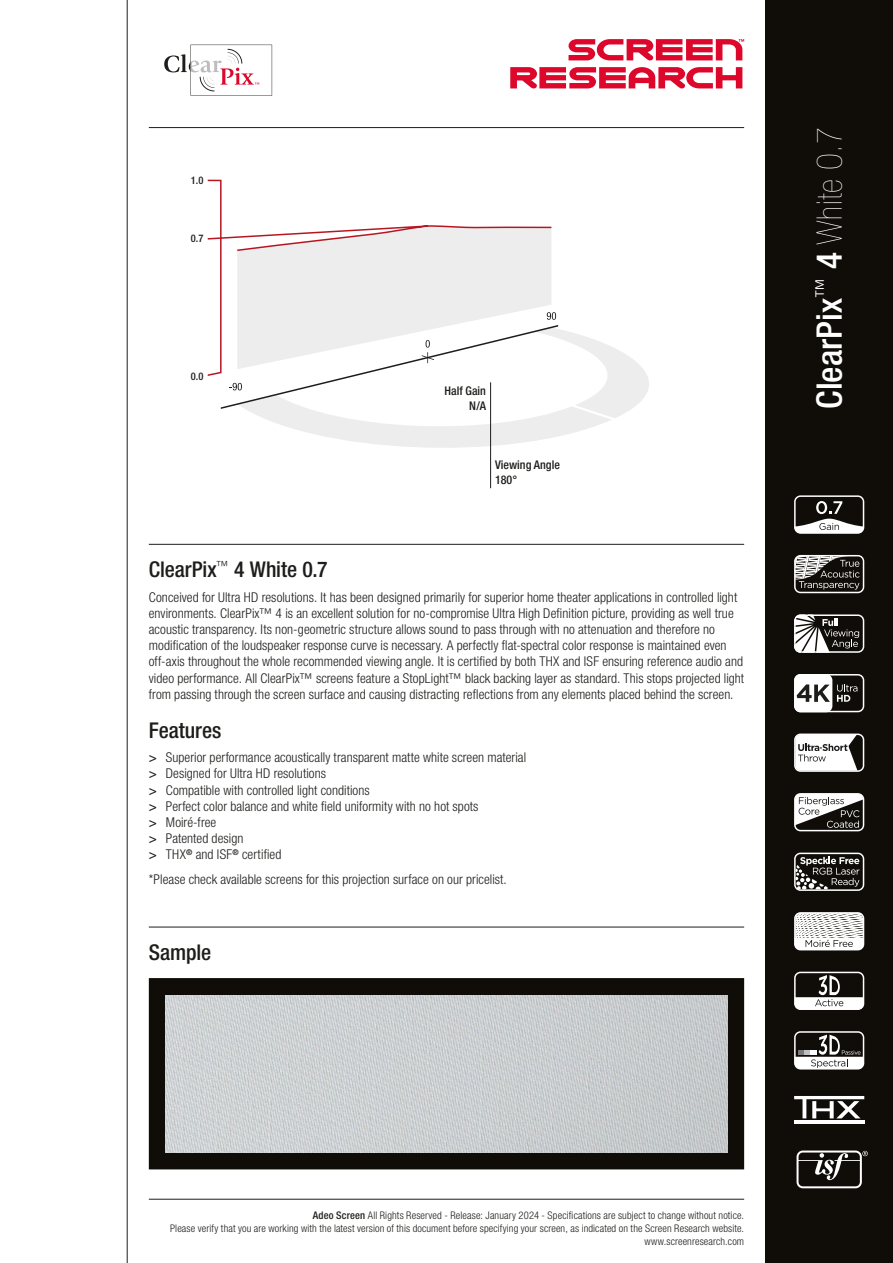
<style>
.page{position:relative;width:893px;height:1263px;background:#fff}
.page>*{position:absolute;margin:0;border:0;box-sizing:border-box;transform-origin:0 0}
.t1{font:500 condensed 35.25px "Helvetica Neue LT Pro";color:#fff}
.t2{font:500 condensed 21.75px "Helvetica Neue LT Pro";letter-spacing:-.005em;color:#1d1d1b}
.t3{font:300 condensed 13.5px/16.2px "Helvetica Neue LT Pro";letter-spacing:.005em;color:#1d1d1b}
.t4{font:500 condensed 12px/14.4px "Helvetica Neue LT Pro";color:#1d1d1b;text-align:right}
.t5{font:300 condensed 10.5px/12.6px "Helvetica Neue LT Pro";letter-spacing:.015em;color:#1d1d1b;text-align:right}
.t6{font:500 condensed 10.5px "Helvetica Neue LT Pro";color:#1d1d1b}
.s1{font-weight:500}
.s2{font-weight:200}
</style>
<div class="page">
<div style="left:765px;top:0;width:128px;height:1263px;background:#100d08"></div>
<svg style="left:510px;top:67px;width:232px;height:21px"></svg>
<svg style="left:569px;top:39px;width:175px;height:21px"></svg>
<hr style="left:149px;top:544px;width:595px;height:1px;background:#1d1d1b">
<hr style="left:149px;top:127px;width:595px;height:1px;background:#1d1d1b">
<hr style="left:149px;top:1199px;width:595px;height:1px;background:#1d1d1b">
<hr style="left:149px;top:927px;width:595px;height:1px;background:#1d1d1b">
<svg style="left:794px;top:972px;width:70px;height:38px"></svg>
<svg style="left:794px;top:1031px;width:70px;height:38px"></svg>
<svg style="left:794px;top:912px;width:70px;height:38px"></svg>
<svg style="left:794px;top:555px;width:70px;height:38px"></svg>
<svg style="left:794px;top:495px;width:70px;height:39px"></svg>
<svg style="left:794px;top:614px;width:70px;height:39px"></svg>
<svg style="left:794px;top:674px;width:70px;height:38px"></svg>
<svg style="left:794px;top:733px;width:70px;height:39px"></svg>
<svg style="left:796px;top:1150px;width:72px;height:38px"></svg>
<svg style="left:794px;top:1096px;width:70px;height:22px"></svg>
<hr style="left:794px;top:1120px;width:70px;height:4px;background:#fff">
<svg style="left:794px;top:793px;width:70px;height:38px"></svg>
<svg style="left:794px;top:853px;width:70px;height:38px"></svg>
<div style="left:149px;top:978px;width:595px;height:191px;border:17px solid #100d08"></div>
<img style="left:166px;top:995px;width:561px;height:157px">
<svg style="left:164px;top:45px;width:108px;height:51px"></svg>
<svg style="left:246px;top:329px;width:403px;height:135px"></svg>
<hr style="left:490px;top:382px;width:1px;height:106px;background:#1d1d1b">
<svg style="left:207px;top:180px;width:351px;height:229px"></svg>
<hr style="left:127px;top:0;width:1px;height:1263px;background:#1d1d1b">
<p class="t6" style="left:191px;top:174px;width:14px">1.0</p>
<p class="t6" style="left:191px;top:232px;width:14px">0.7</p>
<p class="t6" style="left:191px;top:370px;width:14px">0.0</p>
<p class="t4" style="left:445px;top:384px;width:43px">Half Gain<br>N/A</p>
<p class="t4" style="left:495px;top:458px;width:66px;text-align:left">Viewing Angle<br>180°</p>
<h2 class="t2" style="left:149px;top:556px;width:180px">ClearPix<sup>™</sup> 4 White 0.7</h2>
<p class="t3" style="left:149px;top:589px;width:597px">Conceived for Ultra HD resolutions. It has been designed primarily for superior home theater applications in controlled light environments. ClearPix™ 4 is an excellent solution for no-compromise Ultra High Definition picture, providing as well true acoustic transparency. Its non-geometric structure allows sound to pass through with no attenuation and therefore no modification of the loudspeaker response curve is necessary. A perfectly flat-spectral color response is maintained even off-axis throughout the whole recommended viewing angle. It is certified by both THX and ISF ensuring reference audio and video performance. All ClearPix™ screens feature a StopLight™ black backing layer as standard. This stops projected light from passing through the screen surface and causing distracting reflections from any elements placed behind the screen.</p>
<h2 class="t2" style="left:149px;top:717px;width:74px">Features</h2>
<p class="t3" style="left:149px;top:749px;width:379px"><span class="s1">&gt;</span> Superior performance acoustically transparent matte white screen material <span class="s1">&gt;</span> Designed for Ultra HD resolutions<br><span class="s1">&gt;</span> Compatible with controlled light conditions<br><span class="s1">&gt;</span> Perfect color balance and white field uniformity with no hot spots<br><span class="s1">&gt;</span> Moiré-free<br><span class="s1">&gt;</span> Patented design<br><span class="s1">&gt;</span> THX<sup>®</sup> and ISF<sup>®</sup> certified</p>
<p class="t3" style="left:149px;top:871px;width:359px">*Please check available screens for this projection surface on our pricelist.</p>
<h2 class="t2" style="left:149px;top:939px;width:64px">Sample</h2>
<h1 class="t1" style="left:808px;top:409px;width:283px;rotate:-90deg">ClearPix<sup>™</sup> 4 <span class="s2">White 0.7</span></h1>
<p class="t5" style="left:170px;top:1209px;width:575px"><span class="s1">Adeo Screen</span> All Rights Reserved - Release: January 2024 - Specifications are subject to change without notice.<br>Please verify that you are working with the latest version of this document before specifying your screen, as indicated on the Screen Research website. www.screenresearch.com</p>
</div>
